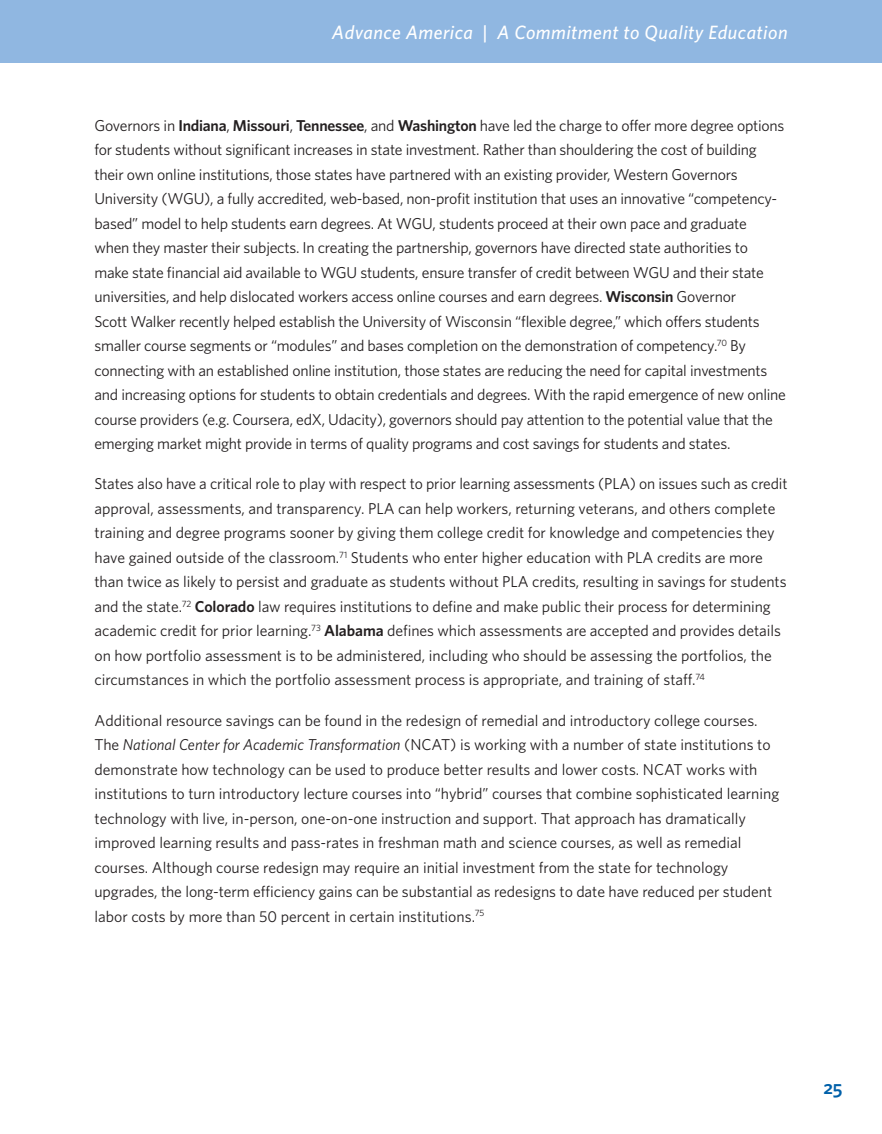
<style>
.page{position:relative;width:882px;height:1134px;background:#fff}
.page>*{position:absolute;margin:0;border:0;box-sizing:border-box;transform-origin:0 0}
.t1{font:italic 500 19.25px "Whitney HTF";letter-spacing:.025em;color:#fff}
.t2{font:19.25px "Whitney HTF Semi Bold SC";color:#0060a9}
.t3{font:15.75px/24.5px "Whitney HTF";letter-spacing:-.01em;color:#231f20}
.s1{font-weight:600}
.s2{font-style:italic}
</style>
<div class="page">
<div style="left:0;top:0;width:882px;height:63px;background:#90b7e1"></div>
<p class="t1" style="left:332px;top:25px;width:457px">Advance America | A Commitment to Quality Education</p>
<p class="t3" style="left:94px;top:115px;width:693px">Governors in <span class="s1">Indiana</span>, <span class="s1">Missouri</span>, <span class="s1">Tennessee</span>, and <span class="s1">Washington</span> have led the charge to offer more degree options for students without significant increases in state investment. Rather than shouldering the cost of building their own online institutions, those states have partnered with an existing provider, Western Governors University (WGU), a fully accredited, web-based, non-profit institution that uses an innovative “competency&shy;based” model to help students earn degrees. At WGU, students proceed at their own pace and graduate<br>when they master their subjects. In creating the partnership, governors have directed state authorities to make state financial aid available to WGU students, ensure transfer of credit between WGU and their state universities, and help dislocated workers access online courses and earn degrees. <span class="s1">Wisconsin</span> Governor<br>Scott Walker recently helped establish the University of Wisconsin “flexible degree,” which offers students smaller course segments or “modules” and bases completion on the demonstration of competency.<sup>70</sup> By connecting with an established online institution, those states are reducing the need for capital investments and increasing options for students to obtain credentials and degrees. With the rapid emergence of new online course providers (e.g. Coursera, edX, Udacity), governors should pay attention to the potential value that the emerging market might provide in terms of quality programs and cost savings for students and states.</p>
<p class="t3" style="left:94px;top:473px;width:694px">States also have a critical role to play with respect to prior learning assessments (PLA) on issues such as credit approval, assessments, and transparency. PLA can help workers, returning veterans, and others complete training and degree programs sooner by giving them college credit for knowledge and competencies they have gained outside of the classroom.<sup>71</sup> Students who enter higher education with PLA credits are more than twice as likely to persist and graduate as students without PLA credits, resulting in savings for students and the state.<sup>72</sup> <span class="s1">Colorado</span> law requires institutions to define and make public their process for determining academic credit for prior learning.<sup>73</sup> <span class="s1">Alabama</span> defines which assessments are accepted and provides details on how portfolio assessment is to be administered, including who should be assessing the portfolios, the circumstances in which the portfolio assessment process is appropriate, and training of staff.<sup>74</sup></p>
<p class="t3" style="left:94px;top:710px;width:686px">Additional resource savings can be found in the redesign of remedial and introductory college courses.<br>The <span class="s2">National Center for Academic Transformation</span> (NCAT) is working with a number of state institutions to demonstrate how technology can be used to produce better results and lower costs. NCAT works with institutions to turn introductory lecture courses into “hybrid” courses that combine sophisticated learning technology with live, in-person, one-on-one instruction and support. That approach has dramatically improved learning results and pass-rates in freshman math and science courses, as well as remedial courses. Although course redesign may require an initial investment from the state for technology upgrades, the long-term efficiency gains can be substantial as redesigns to date have reduced per student labor costs by more than 50 percent in certain institutions.<sup>75</sup></p>
<p class="t2" style="left:823px;top:1076px;width:21px">25</p>
</div>
